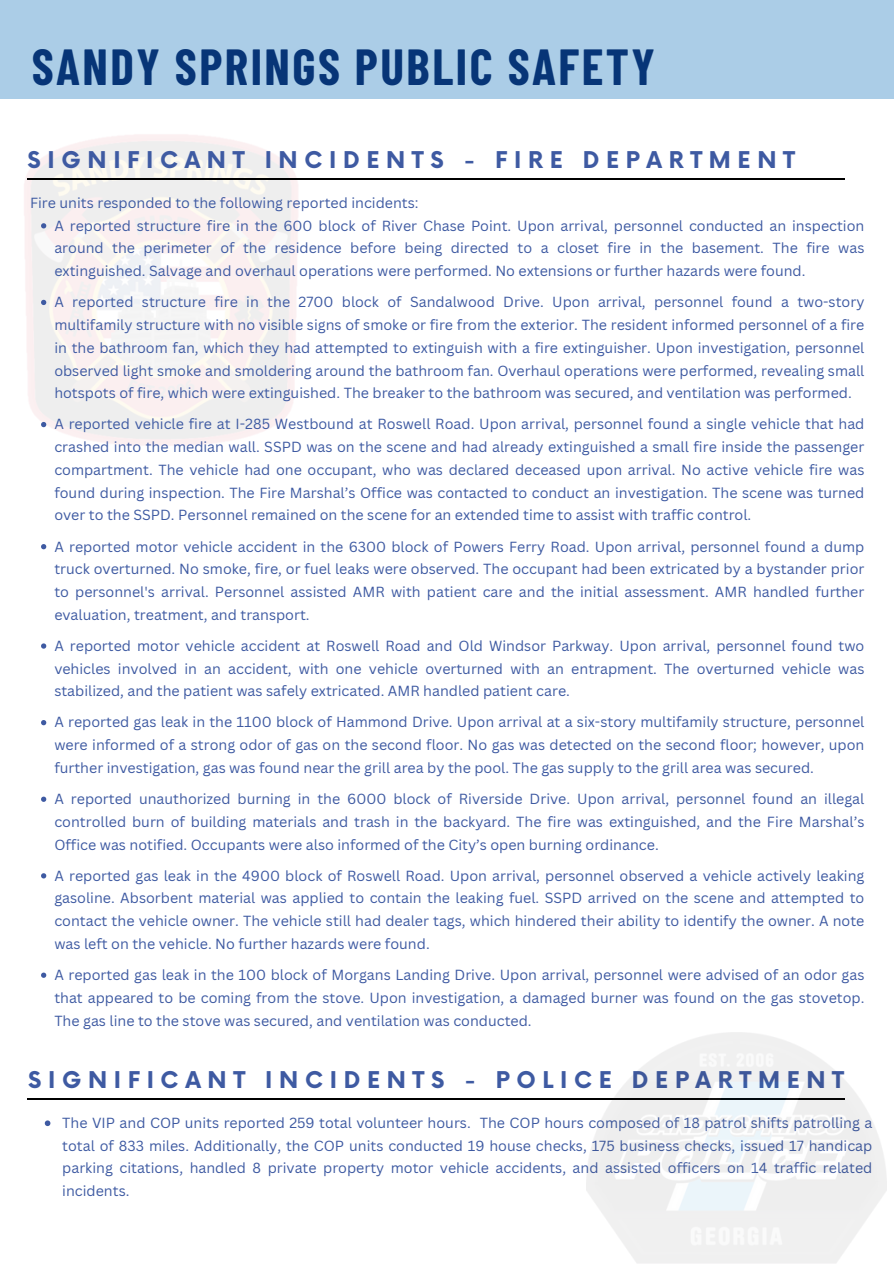
<style>
.page{position:relative;width:894px;height:1264px;background:#fff}
.page>*{position:absolute;margin:0;border:0;box-sizing:border-box;transform-origin:0 0}
.t1{font:700 49.5px "Barlow Condensed";letter-spacing:.05em;color:#073577}
.t2{font:700 22.5px "Now";letter-spacing:.295em;color:#3e5aa2}
.t3{font:14.25px/22.8px "Canva Sans";color:#3e5aa2;text-align:justify}
</style>
<div class="page">
<img style="left:24px;top:134px;width:290px;height:312px">
<hr style="left:27px;top:178px;width:817px;height:1px;background:#000">
<div style="left:0;top:0;width:893px;height:99px;background:#abcde7"></div>
<hr style="left:28px;top:1098px;width:816px;height:1px;background:#000">
<svg style="left:45px;top:1120px;width:5px;height:6px"></svg>
<img style="left:586px;top:1032px;width:300px;height:231px">
<svg style="left:41px;top:223px;width:5px;height:5px"></svg>
<svg style="left:41px;top:300px;width:5px;height:5px"></svg>
<svg style="left:41px;top:422px;width:5px;height:5px"></svg>
<svg style="left:41px;top:544px;width:5px;height:5px"></svg>
<svg style="left:41px;top:643px;width:5px;height:5px"></svg>
<svg style="left:41px;top:720px;width:5px;height:5px"></svg>
<svg style="left:41px;top:796px;width:5px;height:5px"></svg>
<svg style="left:41px;top:873px;width:5px;height:5px"></svg>
<svg style="left:41px;top:972px;width:5px;height:5px"></svg>
<p class="t1" style="left:32px;top:35px;width:624px">SANDY SPRINGS PUBLIC SAFETY</p>
<p class="t2" style="left:28px;top:147px;width:768px">SIGNIFICANT INCIDENTS - FIRE DEPARTMENT</p>
<h2 class="t3" style="left:30px;top:191px;width:390px">Fire units responded to the following reported incidents:</h2>
<p class="t3" style="left:54px;top:214px;width:811px">A reported structure fire in the 600 block of River Chase Point. Upon arrival, personnel conducted an inspection around the perimeter of the residence before being directed to a closet fire in the basement. The fire was extinguished. Salvage and overhaul operations were performed. No extensions or further hazards were found.</p>
<p class="t3" style="left:54px;top:290px;width:811px">A reported structure fire in the 2700 block of Sandalwood Drive. Upon arrival, personnel found a two-story multifamily structure with no visible signs of smoke or fire from the exterior. The resident informed personnel of a fire in the bathroom fan, which they had attempted to extinguish with a fire extinguisher. Upon investigation, personnel observed light smoke and smoldering around the bathroom fan. Overhaul operations were performed, revealing small hotspots of fire, which were extinguished. The breaker to the bathroom was secured, and ventilation was performed.</p>
<p class="t3" style="left:54px;top:412px;width:811px">A reported vehicle fire at I-285 Westbound at Roswell Road. Upon arrival, personnel found a single vehicle that had crashed into the median wall. SSPD was on the scene and had already extinguished a small fire inside the passenger compartment. The vehicle had one occupant, who was declared deceased upon arrival. No active vehicle fire was found during inspection. The Fire Marshal’s Office was contacted to conduct an investigation. The scene was turned over to the SSPD. Personnel remained on the scene for an extended time to assist with traffic control.</p>
<p class="t3" style="left:54px;top:534px;width:811px">A reported motor vehicle accident in the 6300 block of Powers Ferry Road. Upon arrival, personnel found a dump truck overturned. No smoke, fire, or fuel leaks were observed. The occupant had been extricated by a bystander prior to personnel's arrival. Personnel assisted AMR with patient care and the initial assessment. AMR handled further evaluation, treatment, and transport.</p>
<p class="t3" style="left:54px;top:634px;width:811px">A reported motor vehicle accident at Roswell Road and Old Windsor Parkway. Upon arrival, personnel found two vehicles involved in an accident, with one vehicle overturned with an entrapment. The overturned vehicle was stabilized, and the patient was safely extricated. AMR handled patient care.</p>
<p class="t3" style="left:54px;top:710px;width:811px">A reported gas leak in the 1100 block of Hammond Drive. Upon arrival at a six-story multifamily structure, personnel were informed of a strong odor of gas on the second floor. No gas was detected on the second floor; however, upon further investigation, gas was found near the grill area by the pool. The gas supply to the grill area was secured.</p>
<p class="t3" style="left:54px;top:787px;width:811px">A reported unauthorized burning in the 6000 block of Riverside Drive. Upon arrival, personnel found an illegal controlled burn of building materials and trash in the backyard. The fire was extinguished, and the Fire Marshal’s Office was notified. Occupants were also informed of the City’s open burning ordinance.</p>
<p class="t3" style="left:54px;top:863px;width:811px">A reported gas leak in the 4900 block of Roswell Road. Upon arrival, personnel observed a vehicle actively leaking gasoline. Absorbent material was applied to contain the leaking fuel. SSPD arrived on the scene and attempted to contact the vehicle owner. The vehicle still had dealer tags, which hindered their ability to identify the owner. A note was left on the vehicle. No further hazards were found.</p>
<p class="t3" style="left:54px;top:963px;width:811px">A reported gas leak in the 100 block of Morgans Landing Drive. Upon arrival, personnel were advised of an odor gas that appeared to be coming from the stove. Upon investigation, a damaged burner was found on the gas stovetop.<br>The gas line to the stove was secured, and ventilation was conducted.</p>
<p class="t2" style="left:28px;top:1068px;width:817px">SIGNIFICANT INCIDENTS - POLICE DEPARTMENT</p>
<h1 class="t3" style="left:62px;top:1111px;width:811px">The VIP and COP units reported 259 total volunteer hours. The COP hours composed of 18 patrol shifts patrolling a total of 833 miles. Additionally, the COP units conducted 19 house checks, 175 business checks, issued 17 handicap parking citations, handled 8 private property motor vehicle accidents, and assisted officers on 14 traffic related incidents.</h1>
</div>
